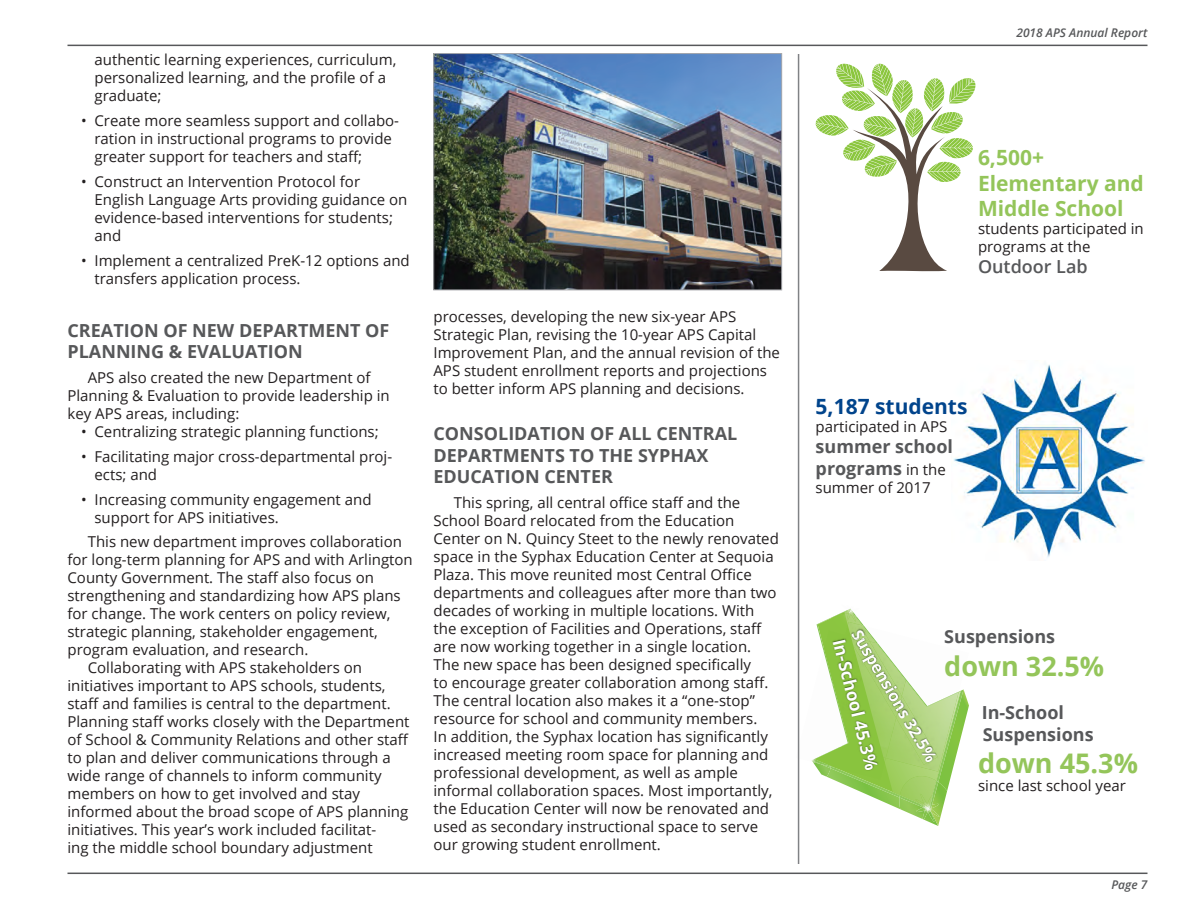
<style>
.page{position:relative;width:1188px;height:918px;background:#fff}
.page>*{position:absolute;margin:0;border:0;box-sizing:border-box;transform-origin:0 0}
.t1{font:700 27px "Open Sans";color:#94c55a}
.t2{font:700 21px/25.2px "Open Sans";color:#94c55a}
.t3{font:700 21px "Open Sans";color:#01448c}
.Header_2{font:700 18px/21.6px "Open Sans";color:#57585a}
.t4{font:600 18px "Open Sans";color:#57585a}
.t5{font:700 17.7px "Open Sans";color:#fff}
.t6{font:700 16.2px "Open Sans";color:#fff}
.t7{font:15px/18px "Open Sans";color:#231f20}
.t8{font:italic 600 12px "Open Sans";color:#57585a}
.s1{font-weight:400;font-size:15px;color:#231f20}
</style>
<div class="page">
<hr style="left:68px;top:45px;width:1080px;height:1px;background:#57585a">
<hr style="left:68px;top:873px;width:1080px;height:1px;background:#57585a">
<svg style="left:797px;top:601px;width:172px;height:229px"></svg>
<img style="left:851px;top:637px;width:51px;height:81px">
<img style="left:853px;top:637px;width:34px;height:52px">
<svg style="left:816px;top:64px;width:159px;height:207px"></svg>
<img style="left:953px;top:363px;width:192px;height:195px">
<img style="left:436px;top:55px;width:344px;height:233px">
<div style="left:434px;top:53px;width:348px;height:237px;border:1px solid #a8a9ad"></div>
<hr style="left:798px;top:54px;width:1px;height:810px;background:#808285">
<p class="t7" style="left:94px;top:51px;width:303px">authentic learning experiences, curriculum, personalized learning, and the profile of a graduate;</p>
<p class="t7" style="left:94px;top:111px;width:306px;text-indent:-14px">• Create more seamless support and collabo&shy;ration in instructional programs to provide greater support for teachers and staff;</p>
<p class="t7" style="left:94px;top:172px;width:314px;text-indent:-14px">• Construct an Intervention Protocol for English Language Arts providing guidance on evidence-based interventions for students; and</p>
<p class="t7" style="left:94px;top:251px;width:317px;text-indent:-14px">• Implement a centralized PreK-12 options and transfers application process.</p>
<p class="Header_2" style="left:68px;top:319px;width:323px">CREATION OF NEW DEPARTMENT OF<br>PLANNING &amp; EVALUATION</p>
<p class="t7" style="left:68px;top:368px;width:324px;text-indent:20px">APS also created the new Department of<br>Planning &amp; Evaluation to provide leadership in key APS areas, including:</p>
<p class="t7" style="left:81px;top:422px;width:299px">• Centralizing strategic planning functions;</p>
<p class="t7" style="left:94px;top:447px;width:299px;text-indent:-14px">• Facilitating major cross-departmental proj&shy;ects; and</p>
<p class="t7" style="left:94px;top:490px;width:279px;text-indent:-14px">• Increasing community engagement and support for APS initiatives.</p>
<p class="t7" style="left:68px;top:533px;width:347px;text-indent:20px">This new department improves collaboration for long-term planning for APS and with Arlington County Government. The staff also focus on strengthening and standardizing how APS plans for change. The work centers on policy review, strategic planning, stakeholder engagement, program evaluation, and research.</p>
<p class="t7" style="left:68px;top:659px;width:344px;text-indent:20px">Collaborating with APS stakeholders on initiatives important to APS schools, students, staff and families is central to the department.<br>Planning staff works closely with the Department of School &amp; Community Relations and other staff to plan and deliver communications through a wide range of channels to inform community members on how to get involved and stay informed about the broad scope of APS planning initiatives. This year’s work included facilitat-<br>ing the middle school boundary adjustment</p>
<p class="t7" style="left:434px;top:307px;width:348px">processes, developing the new six-year APS Strategic Plan, revising the 10-year APS Capital Improvement Plan, and the annual revision of the APS student enrollment reports and projections to better inform APS planning and decisions.</p>
<p class="Header_2" style="left:434px;top:422px;width:305px">CONSOLIDATION OF ALL CENTRAL<br>DEPARTMENTS TO THE SYPHAX<br>EDUCATION CENTER</p>
<p class="t7" style="left:434px;top:493px;width:347px;text-indent:20px">This spring, all central office staff and the School Board relocated from the Education Center on N. Quincy Steet to the newly renovated space in the Syphax Education Center at Sequoia Plaza. This move reunited most Central Office departments and colleagues after more than two decades of working in multiple locations. With the exception of Facilities and Operations, staff are now working together in a single location.<br>The new space has been designed specifically<br>to encourage greater collaboration among staff.<br>The central location also makes it a “one-stop” resource for school and community members.<br>In addition, the Syphax location has significantly increased meeting room space for planning and professional development, as well as ample informal collaboration spaces. Most importantly, the Education Center will now be renovated and used as secondary instructional space to serve our growing student enrollment.</p>
<p class="t8" style="left:1016px;top:25px;width:133px">2018 APS Annual Report</p>
<p class="t2" style="left:978px;top:145px;width:167px">6,500+<br>Elementary and<br>Middle School</p>
<p class="t7" style="left:978px;top:219px;width:167px">students participated in programs at the</p>
<p class="t4" style="left:978px;top:255px;width:111px">Outdoor Lab</p>
<p class="t3" style="left:816px;top:391px;width:153px">5,187 students</p>
<p class="t7" style="left:816px;top:417px;width:133px">participated in APS</p>
<p class="Header_2" style="left:816px;top:436px;width:139px">summer school programs <span class="s1">in the</span></p>
<p class="t7" style="left:816px;top:478px;width:117px">summer of 2017</p>
<p class="t6" style="left:865px;top:625px;width:152px;rotate:59deg">Suspensions 32.5%</p>
<p class="Header_2" style="left:944px;top:626px;width:112px">Suspensions</p>
<p class="t5" style="left:851px;top:636px;width:136px;rotate:76deg">In-School 45.3%</p>
<p class="t1" style="left:944px;top:647px;width:161px">down 32.5%</p>
<p class="Header_2" style="left:982px;top:701px;width:84px">In-School</p>
<p class="Header_2" style="left:983px;top:723px;width:112px">Suspensions</p>
<p class="t1" style="left:978px;top:744px;width:161px">down 45.3%</p>
<p class="t7" style="left:978px;top:776px;width:149px">since last school year</p>
<p class="t8" style="left:1111px;top:877px;width:38px">Page 7</p>
</div>
